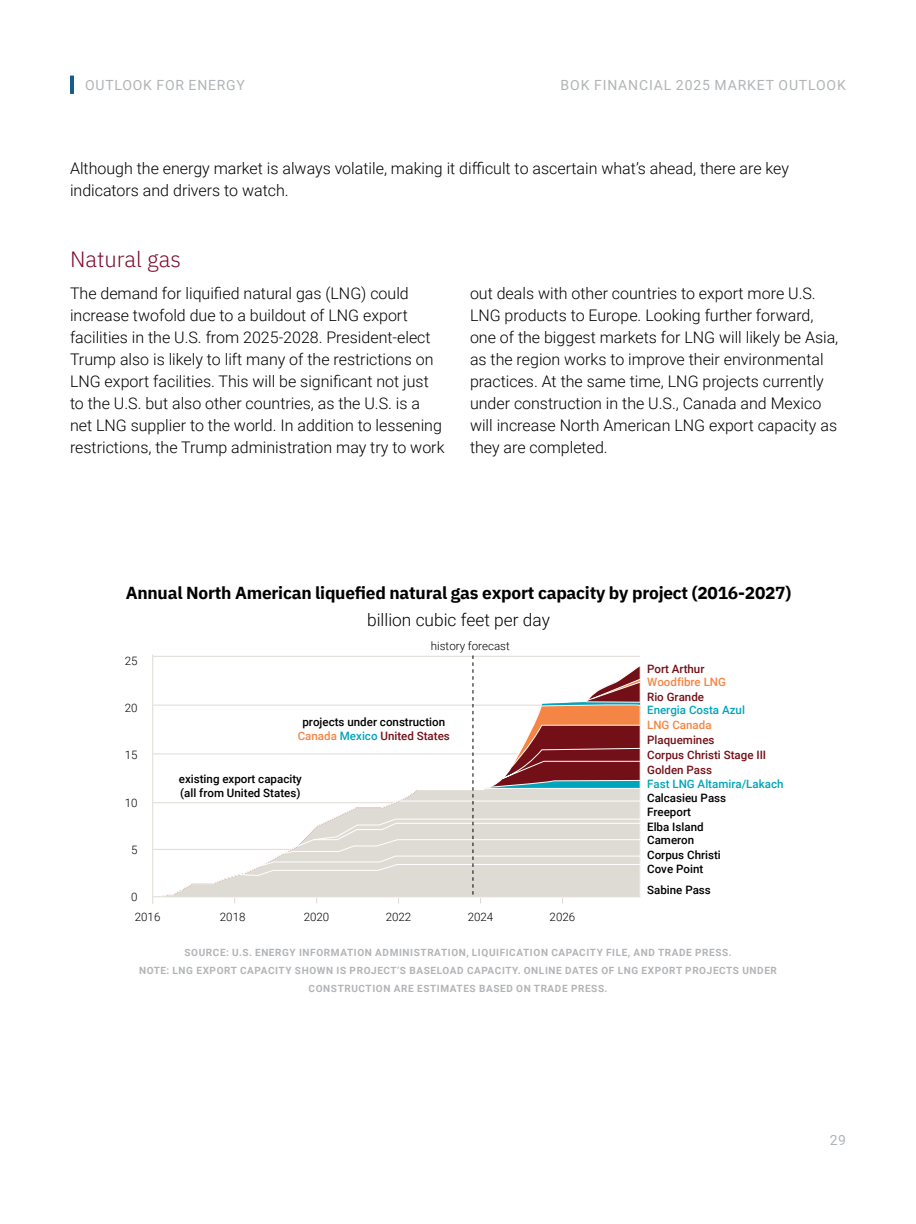
<style>
.page{position:relative;width:916px;height:1224px;background:#fff}
.page>*{position:absolute;margin:0;border:0;box-sizing:border-box;transform-origin:0 0}
.t1{font:300 22px "IBM Plex Sans";color:#7e072a}
.t2{font:700 17.4px "IBM Plex Sans";letter-spacing:-.015em;color:#000}
.t3{font:300 17.4px "Roboto";color:#000}
.t4{font:300 16px/22px "Roboto";color:#000}
.t5{font:14px "Roboto";letter-spacing:.06em;color:#b1b4b6}
.t6{font:500 11.6px/14.6px "Roboto";color:#000}
.t7{font:500 11.6px/15px "Roboto";color:#731017}
.t8{font:300 11.6px "Roboto";color:#000}
.t9{font:500 11.6px "Roboto";color:#00a5bb}
.t10{font:500 11.6px "Roboto";color:#f58544}
.t11{font:700 10px/18px "Roboto";letter-spacing:.06em;color:#b2b4b7;text-align:center}
.s1{color:#f58544}
.s2{color:#00a5bb}
.s3{color:#731017}
</style>
<div class="page">
<hr style="left:70px;top:76px;width:4px;height:18px;background:#145c8a">
<hr style="left:153px;top:656px;width:487px;height:1px;background:#dedbd4">
<hr style="left:153px;top:705px;width:487px;height:1px;background:#dedbd4">
<hr style="left:153px;top:754px;width:487px;height:1px;background:#dedbd4">
<hr style="left:153px;top:802px;width:487px;height:1px;background:#dedbd4">
<hr style="left:153px;top:849px;width:487px;height:1px;background:#dedbd4">
<hr style="left:152px;top:654px;width:1px;height:250px;background:#dedbd4">
<svg style="left:157px;top:704px;width:77px;height:194px"></svg>
<hr style="left:153px;top:896px;width:487px;height:1px;background:#dedbd4">
<svg style="left:234px;top:655px;width:407px;height:248px"></svg>
<p class="t5" style="left:85px;top:75px;width:161px">OUTLOOK FOR ENERGY</p>
<p class="t5" style="left:561px;top:75px;width:287px">BOK FINANCIAL 2025 MARKET OUTLOOK</p>
<p class="t4" style="left:70px;top:157px;width:720px">Although the energy market is always volatile, making it difficult to ascertain what’s ahead, there are key indicators and drivers to watch.</p>
<h1 class="t1" style="left:70px;top:243px;width:112px">Natural gas</h1>
<p class="t4" style="left:70px;top:282px;width:376px">The demand for liquified natural gas (LNG) could increase twofold due to a buildout of LNG export facilities in the U.S. from 2025-2028. President-elect Trump also is likely to lift many of the restrictions on LNG export facilities. This will be significant not just to the U.S. but also other countries, as the U.S. is a net LNG supplier to the world. In addition to lessening restrictions, the Trump administration may try to work</p>
<p class="t4" style="left:470px;top:282px;width:370px">out deals with other countries to export more U.S.<br>LNG products to Europe. Looking further forward, one of the biggest markets for LNG will likely be Asia, as the region works to improve their environmental practices. At the same time, LNG projects currently under construction in the U.S., Canada and Mexico will increase North American LNG export capacity as they are completed.</p>
<p class="t2" style="left:126px;top:579px;width:667px">Annual North American liquefied natural gas export capacity by project (2016-2027)</p>
<p class="t3" style="left:367px;top:608px;width:184px">billion cubic feet per day</p>
<p class="t7" style="left:647px;top:661px;width:59px">Port Arthur</p>
<p class="t10" style="left:647px;top:674px;width:80px">Woodfibre LNG</p>
<p class="t7" style="left:647px;top:689px;width:58px">Rio Grande</p>
<p class="t9" style="left:647px;top:702px;width:99px">Energia Costa Azul</p>
<p class="t10" style="left:647px;top:716px;width:66px">LNG Canada</p>
<p class="t7" style="left:647px;top:732px;width:121px">Plaquemines<br>Corpus Christi Stage III<br>Golden Pass</p>
<p class="t9" style="left:647px;top:776px;width:138px">Fast LNG Altamira/Lakach</p>
<p class="t6" style="left:647px;top:790px;width:81px">Calcasieu Pass<br>Freeport<br>Elba Island</p>
<p class="t6" style="left:647px;top:833px;width:75px">Cameron<br>Corpus Christi<br>Cove Point</p>
<p class="t6" style="left:647px;top:882px;width:65px">Sabine Pass</p>
<p class="t8" style="left:135px;top:908px;width:27px">2016</p>
<p class="t8" style="left:431px;top:638px;width:80px">history forecast</p>
<p class="t8" style="left:125px;top:653px;width:14px">25</p>
<p class="t8" style="left:125px;top:700px;width:14px">20</p>
<p class="t6" style="left:298px;top:715px;width:154px;line-height:13.8px;text-align:center">projects under construction<br><span class="s1">Canada</span> <span class="s2">Mexico</span> <span class="s3">United States</span></p>
<p class="t8" style="left:125px;top:747px;width:14px">15</p>
<p class="t6" style="left:179px;top:772px;width:124px;line-height:13.8px">existing export capacity (all from United States)</p>
<p class="t8" style="left:125px;top:794px;width:14px">10</p>
<p class="t8" style="left:131px;top:841px;width:8px">5</p>
<p class="t8" style="left:131px;top:889px;width:8px">0</p>
<p class="t8" style="left:220px;top:908px;width:27px">2018</p>
<p class="t8" style="left:304px;top:908px;width:27px">2020</p>
<p class="t8" style="left:386px;top:908px;width:27px">2022</p>
<p class="t8" style="left:468px;top:908px;width:27px">2024</p>
<p class="t8" style="left:550px;top:908px;width:27px">2026</p>
<p class="t11" style="left:139px;top:943px;width:639px">SOURCE: U.S. ENERGY INFORMATION ADMINISTRATION, LIQUIFICATION CAPACITY FILE, AND TRADE PRESS.<br>NOTE: LNG EXPORT CAPACITY SHOWN IS PROJECT’S BASELOAD CAPACITY. ONLINE DATES OF LNG EXPORT PROJECTS UNDER<br>CONSTRUCTION ARE ESTIMATES BASED ON TRADE PRESS.</p>
<p class="t5" style="left:830px;top:1130px;width:18px">29</p>
</div>
